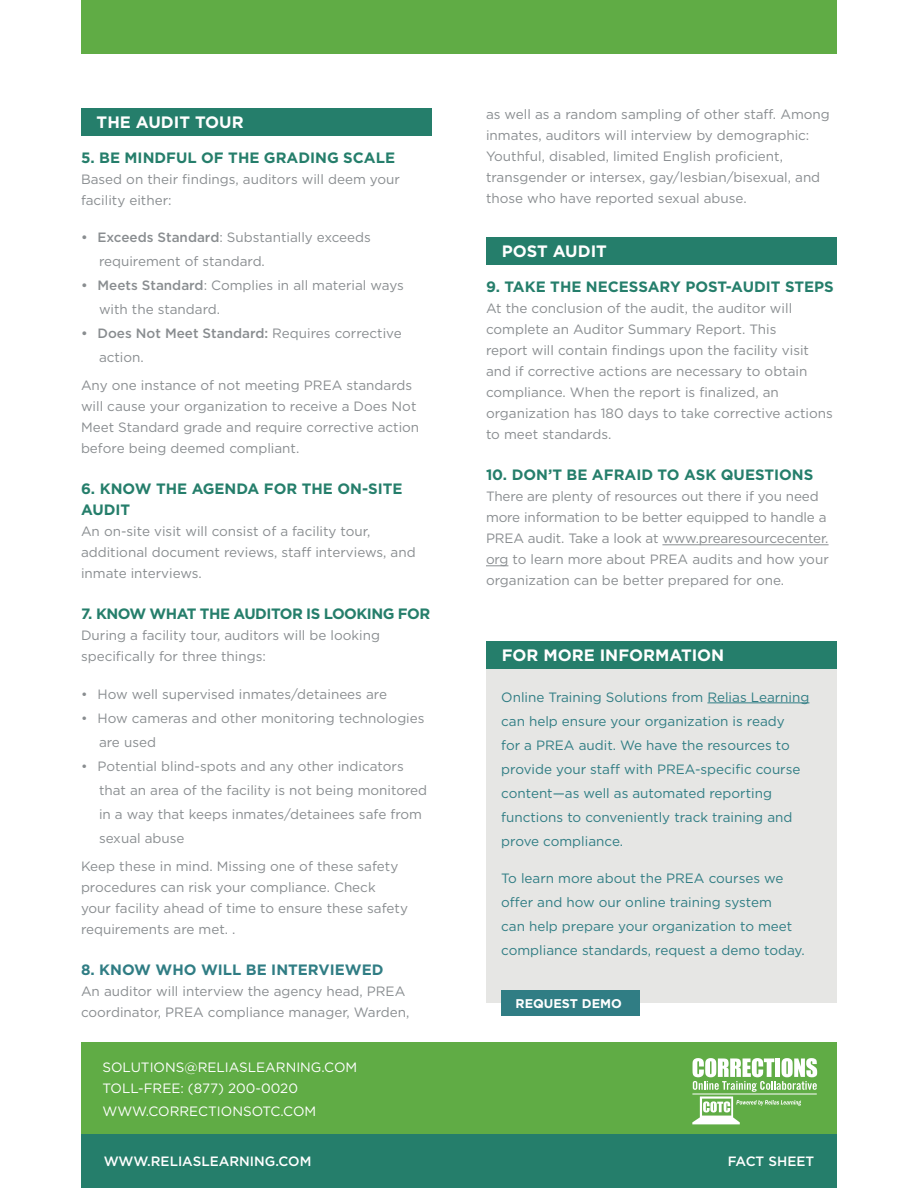
<style>
.page{position:relative;width:918px;height:1188px;background:#fff}
.page>*{position:absolute;margin:0;border:0;box-sizing:border-box;transform-origin:0 0}
.sub_headers_bold_tex{font:700 16.5px "Gotham";color:#fff}
.minor_sub_head_teal{font:700 15px/21px "Gotham";color:#257e6b}
.minor_sub_head_teal-2{font:700 15px "Gotham";letter-spacing:-.035em;color:#257e6b}
.minor_sub_head_gray{font:700 15px "Gotham";color:#307d84}
.body_text_9pt{font:13.5px/21px "Gotham";color:#898d90}
.body_text{font:13.5px/24px "Gotham";color:#307d84}
.body_text-2{font:13.5px "Gotham";color:#fff}
.body_text-3{font:500 13.5px "Gotham";color:#fff}
.smaller_quote_style{font:13.5px "Gotham";color:#fff}
.sub_headers_bold_tex-2{font:700 12.6px "Gotham";color:#fff}
.s1{font-weight:500}
</style>
<div class="page">
<div style="left:81px;top:1043px;width:756px;height:97px;background:#60ac45"></div>
<div style="left:81px;top:0;width:756px;height:54px;background:#60ac45"></div>
<div style="left:81px;top:1134px;width:756px;height:54px;background:#257e6b"></div>
<div style="left:486px;top:663px;width:351px;height:340px;background:#e6e6e4"></div>
<svg style="left:692px;top:1058px;width:125px;height:66px"></svg>
<hr style="left:662px;top:544px;width:167px;height:1px;background:#898d90">
<svg style="left:486px;top:565px;width:22px;height:1px"></svg>
<div style="left:486px;top:237px;width:351px;height:28px;background:#257e6b"></div>
<div style="left:501px;top:990px;width:138px;height:26px;background:#307d84"></div>
<div style="left:486px;top:642px;width:351px;height:27px;background:#257e6b"></div>
<div style="left:81px;top:108px;width:351px;height:27px;background:#257e6b"></div>
<hr style="left:707px;top:703px;width:102px;height:1px;background:#307d84">
<p class="sub_headers_bold_tex" style="left:97px;top:111px;width:149px">THE AUDIT TOUR</p>
<p class="minor_sub_head_teal" style="left:81px;top:147px;width:316px">5. BE MINDFUL OF THE GRADING SCALE</p>
<p class="body_text_9pt" style="left:81px;top:168px;width:321px">Based on their findings, auditors will deem your facility either:</p>
<p class="body_text_9pt" style="left:99px;top:225px;width:273px;line-height:24px;text-indent:-18px"><span class="s1">• Exceeds Standard</span>: Substantially exceeds requirement of standard.</p>
<p class="body_text_9pt" style="left:99px;top:273px;width:306px;line-height:24px;text-indent:-18px"><span class="s1">• Meets Standard</span>: Complies in all material ways with the standard.</p>
<p class="body_text_9pt" style="left:99px;top:321px;width:304px;line-height:24px;text-indent:-18px"><span class="s1">• Does Not Meet Standard:</span> Requires corrective action.</p>
<p class="body_text_9pt" style="left:81px;top:374px;width:340px">Any one instance of not meeting PREA standards will cause your organization to receive a Does Not Meet Standard grade and require corrective action before being deemed compliant.</p>
<p class="minor_sub_head_teal" style="left:81px;top:478px;width:323px">6. KNOW THE AGENDA FOR THE ON-SITE<br>AUDIT</p>
<p class="body_text_9pt" style="left:81px;top:521px;width:336px">An on-site visit will consist of a facility tour, additional document reviews, staff interviews, and inmate interviews.</p>
<p class="minor_sub_head_teal-2" style="left:81px;top:604px;width:351px">7. KNOW WHAT THE AUDITOR IS LOOKING FOR</p>
<p class="body_text_9pt" style="left:81px;top:625px;width:301px">During a facility tour, auditors will be looking specifically for three things:</p>
<p class="body_text_9pt" style="left:81px;top:683px;width:308px">• How well supervised inmates/detainees are</p>
<p class="body_text_9pt" style="left:99px;top:706px;width:327px;line-height:24px;text-indent:-18px">• How cameras and other monitoring technologies are used</p>
<p class="body_text_9pt" style="left:99px;top:754px;width:330px;line-height:24px;text-indent:-18px">• Potential blind-spots and any other indicators that an area of the facility is not being monitored in a way that keeps inmates/detainees safe from sexual abuse</p>
<p class="body_text_9pt" style="left:81px;top:855px;width:328px">Keep these in mind. Missing one of these safety procedures can risk your compliance. Check your facility ahead of time to ensure these safety requirements are met. .</p>
<p class="minor_sub_head_gray" style="left:81px;top:960px;width:304px">8. KNOW WHO WILL BE INTERVIEWED</p>
<p class="body_text_9pt" style="left:81px;top:980px;width:330px">An auditor will interview the agency head, PREA coordinator, PREA compliance manager, Warden,</p>
<p class="body_text-2" style="left:103px;top:1058px;width:256px">SOLUTIONS@RELIASLEARNING.COM</p>
<p class="body_text-2" style="left:103px;top:1079px;width:197px">TOLL-FREE: (877) 200-0020</p>
<p class="smaller_quote_style" style="left:103px;top:1102px;width:215px">WWW.CORRECTIONSOTC.COM</p>
<p class="body_text_9pt" style="left:486px;top:103px;width:345px">as well as a random sampling of other staff. Among inmates, auditors will interview by demographic:<br>Youthful, disabled, limited English proficient, transgender or intersex, gay/lesbian/bisexual, and those who have reported sexual abuse.</p>
<p class="sub_headers_bold_tex" style="left:502px;top:240px;width:107px">POST AUDIT</p>
<p class="minor_sub_head_teal" style="left:486px;top:276px;width:349px">9. TAKE THE NECESSARY POST-AUDIT STEPS</p>
<p class="body_text_9pt" style="left:486px;top:298px;width:348px">At the conclusion of the audit, the auditor will complete an Auditor Summary Report. This<br>report will contain findings upon the facility visit and if corrective actions are necessary to obtain compliance. When the report is finalized, an organization has 180 days to take corrective actions to meet standards.</p>
<p class="minor_sub_head_teal" style="left:486px;top:465px;width:329px">10. DON’T BE AFRAID TO ASK QUESTIONS</p>
<p class="body_text_9pt" style="left:486px;top:486px;width:344px">There are plenty of resources out there if you need more information to be better equipped to handle a PREA audit. Take a look at www.prearesourcecenter. org to learn more about PREA audits and how your organization can be better prepared for one.</p>
<p class="sub_headers_bold_tex" style="left:502px;top:644px;width:224px">FOR MORE INFORMATION</p>
<p class="body_text" style="left:501px;top:684px;width:310px">Online Training Solutions from Relias Learning can help ensure your organization is ready<br>for a PREA audit. We have the resources to provide your staff with PREA-specific course content—as well as automated reporting functions to conveniently track training and prove compliance.</p>
<p class="body_text" style="left:501px;top:866px;width:305px">To learn more about the PREA courses we offer and how our online training system<br>can help prepare your organization to meet compliance standards, request a demo today.</p>
<p class="sub_headers_bold_tex-2" style="left:516px;top:995px;width:108px">REQUEST DEMO</p>
<p class="body_text-3" style="left:104px;top:1152px;width:209px">WWW.RELIASLEARNING.COM</p>
<p class="body_text-3" style="left:728px;top:1152px;width:88px">FACT SHEET</p>
</div>
